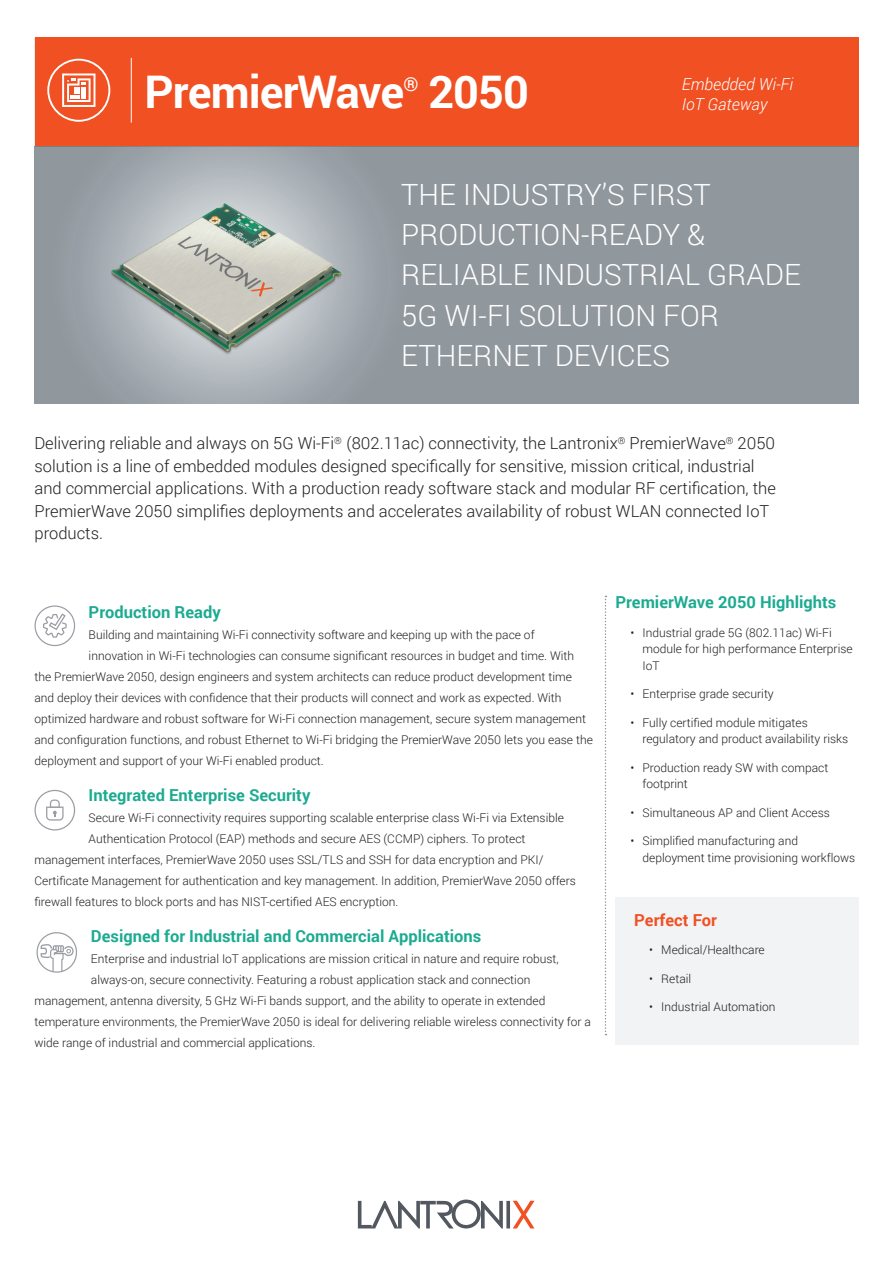
<style>
.page{position:relative;width:893px;height:1263px;background:#fff}
.page>*{position:absolute;margin:0;border:0;box-sizing:border-box;transform-origin:0 0}
.t1{font:700 45px "Roboto";letter-spacing:-.02em;color:#fff}
.t2{font:300 29.25px/40.2px "Roboto";color:#fff}
.t3{font:700 19.2px "Roboto";color:#fff}
.t4{font:300 16.5px/22.5px "Roboto";color:#231f20}
.green_sub{font:700 16.5px "Roboto";color:#1cab91}
.t5{font:italic 300 16.5px "Roboto";color:#fff}
.green_sub-2{font:700 16.5px "Roboto";color:#f05022}
.paragraph{font:300 12px/16.5px "Roboto";color:#231f20}
</style>
<div class="page">
<svg style="left:358px;top:1199px;width:177px;height:29px"></svg>
<div style="left:615px;top:897px;width:243px;height:147px;background:#f1f3f4"></div>
<div style="left:34px;top:146px;width:824px;height:258px;background:#90979d"></div>
<img style="left:81px;top:147px;width:291px;height:257px">
<svg style="left:605px;top:596px;width:1px;height:439px"></svg>
<div style="left:34px;top:37px;width:824px;height:108px;background:#f05022"></div>
<hr style="left:131px;top:58px;width:1px;height:65px;background:#fff">
<svg style="left:47px;top:59px;width:63px;height:63px"></svg>
<svg style="left:35px;top:790px;width:40px;height:40px"></svg>
<svg style="left:34px;top:605px;width:41px;height:41px"></svg>
<svg style="left:36px;top:932px;width:41px;height:41px"></svg>
<p class="t1" style="left:145px;top:60px;width:261px">PremierWave</p>
<p class="t3" style="left:403px;top:71px;width:17px">®</p>
<p class="t1" style="left:428px;top:60px;width:102px">2050</p>
<p class="t5" style="left:682px;top:72px;width:113px">Embedded Wi-Fi</p>
<p class="t5" style="left:682px;top:92px;width:87px">IoT Gateway</p>
<p class="t2" style="left:401px;top:173px;width:401px">THE INDUSTRY’S FIRST<br>PRODUCTION-READY &amp;<br>RELIABLE INDUSTRIAL GRADE<br>5G WI-FI SOLUTION FOR<br>ETHERNET DEVICES</p>
<p class="t4" style="left:34px;top:432px;width:743px">Delivering reliable and always on 5G Wi-Fi<sup>®</sup> (802.11ac) connectivity, the Lantronix<sup>®</sup> PremierWave<sup>®</sup> 2050 solution is a line of embedded modules designed specifically for sensitive, mission critical, industrial and commercial applications. With a production ready software stack and modular RF certification, the PremierWave 2050 simplifies deployments and accelerates availability of robust WLAN connected IoT products.</p>
<p class="green_sub" style="left:89px;top:600px;width:134px">Production Ready</p>
<p class="paragraph" style="left:89px;top:626px;width:447px">Building and maintaining Wi-Fi connectivity software and keeping up with the pace of</p>
<p class="paragraph" style="left:89px;top:647px;width:487px">innovation in Wi-Fi technologies can consume significant resources in budget and time. With</p>
<p class="paragraph" style="left:34px;top:668px;width:539px">the PremierWave 2050, design engineers and system architects can reduce product development time</p>
<p class="paragraph" style="left:34px;top:689px;width:529px">and deploy their devices with confidence that their products will connect and work as expected. With</p>
<p class="paragraph" style="left:34px;top:710px;width:553px">optimized hardware and robust software for Wi-Fi connection management, secure system management</p>
<p class="paragraph" style="left:34px;top:731px;width:560px">and configuration functions, and robust Ethernet to Wi-Fi bridging the PremierWave 2050 lets you ease the</p>
<p class="paragraph" style="left:34px;top:752px;width:291px">deployment and support of your Wi-Fi enabled product.</p>
<p class="green_sub" style="left:89px;top:783px;width:223px">Integrated Enterprise Security</p>
<p class="paragraph" style="left:89px;top:809px;width:477px">Secure Wi-Fi connectivity requires supporting scalable enterprise class Wi-Fi via Extensible</p>
<p class="paragraph" style="left:89px;top:830px;width:438px">Authentication Protocol (EAP) methods and secure AES (CCMP) ciphers. To protect</p>
<p class="paragraph" style="left:34px;top:851px;width:510px">management interfaces, PremierWave 2050 uses SSL/TLS and SSH for data encryption and PKI/</p>
<p class="paragraph" style="left:34px;top:872px;width:543px">Certificate Management for authentication and key management. In addition, PremierWave 2050 offers</p>
<p class="paragraph" style="left:34px;top:893px;width:365px">firewall features to block ports and has NIST-certified AES encryption.</p>
<p class="green_sub" style="left:91px;top:924px;width:392px">Designed for Industrial and Commercial Applications</p>
<p class="paragraph" style="left:91px;top:950px;width:469px">Enterprise and industrial IoT applications are mission critical in nature and require robust,</p>
<p class="paragraph" style="left:91px;top:971px;width:441px">always-on, secure connectivity. Featuring a robust application stack and connection</p>
<p class="paragraph" style="left:34px;top:992px;width:512px">management, antenna diversity, 5 GHz Wi-Fi bands support, and the ability to operate in extended</p>
<p class="paragraph" style="left:34px;top:1013px;width:558px">temperature environments, the PremierWave 2050 is ideal for delivering reliable wireless connectivity for a</p>
<p class="paragraph" style="left:34px;top:1034px;width:282px">wide range of industrial and commercial applications.</p>
<p class="green_sub" style="left:615px;top:591px;width:223px">PremierWave 2050 Highlights</p>
<p class="paragraph" style="left:642px;top:624px;width:212px;text-indent:-12px">• Industrial grade 5G (802.11ac) Wi-Fi module for high performance Enterprise<br>IoT</p>
<p class="paragraph" style="left:630px;top:685px;width:145px">• Enterprise grade security</p>
<p class="paragraph" style="left:642px;top:714px;width:207px;text-indent:-12px">• Fully certified module mitigates regulatory and product availability risks</p>
<p class="paragraph" style="left:642px;top:759px;width:187px;text-indent:-12px">• Production ready SW with compact footprint</p>
<p class="paragraph" style="left:630px;top:804px;width:201px">• Simultaneous AP and Client Access</p>
<p class="paragraph" style="left:642px;top:832px;width:214px;text-indent:-12px">• Simplified manufacturing and deployment time provisioning workflows</p>
<p class="green_sub-2" style="left:634px;top:908px;width:84px">Perfect For</p>
<p class="paragraph" style="left:649px;top:941px;width:117px">• Medical/Healthcare</p>
<p class="paragraph" style="left:649px;top:970px;width:43px">• Retail</p>
<p class="paragraph" style="left:649px;top:998px;width:128px">• Industrial Automation</p>
</div>
